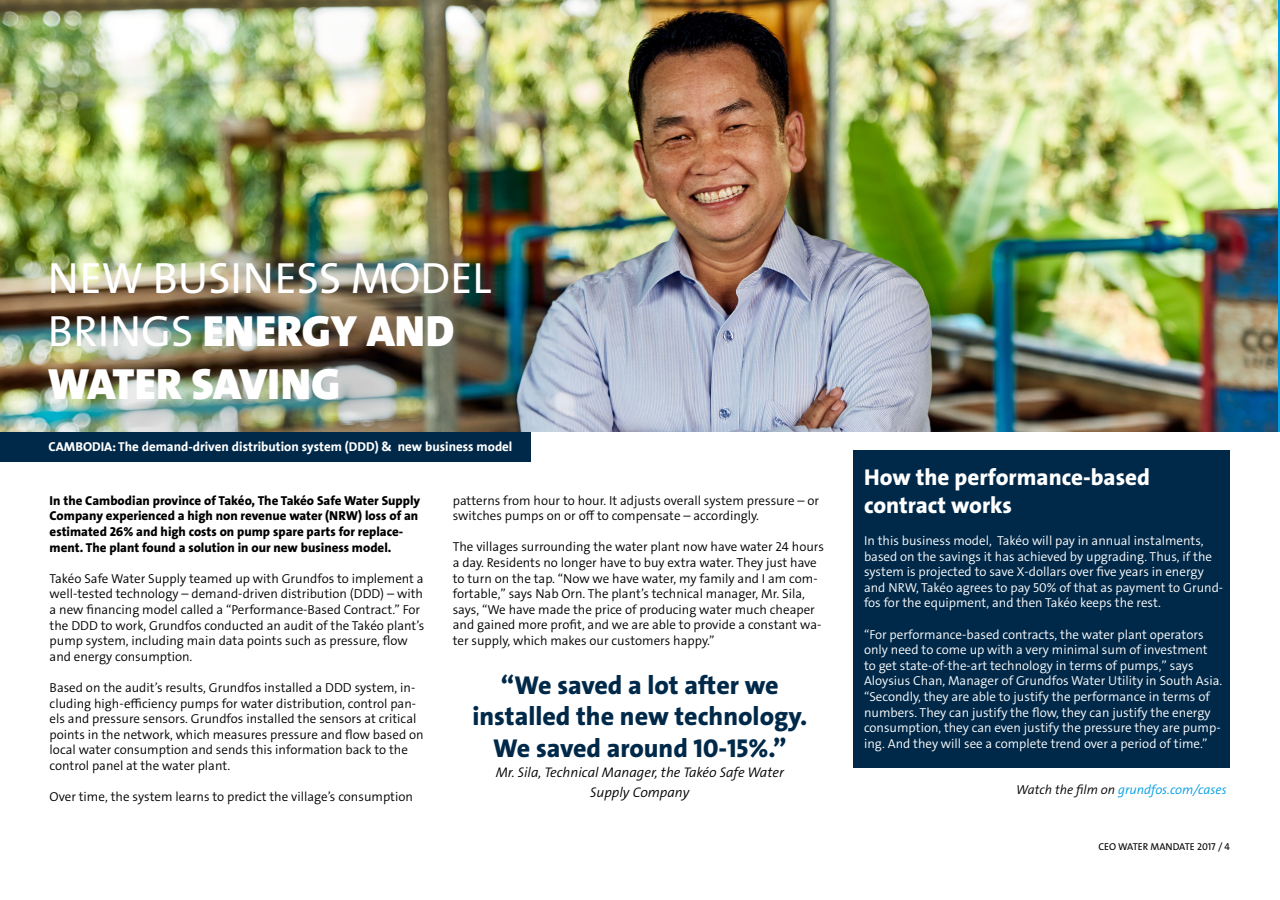
<style>
.page{position:relative;width:1280px;height:900px;background:#fff}
.page>*{position:absolute;margin:0;border:0;box-sizing:border-box;transform-origin:0 0}
.t1{font:44px/52.8px "Grundfos The Sans V2 OT 9 BL";color:#fff}
.t2{font:44px "Grundfos The Sans V2 OT 5 R";color:#fff}
.t3{font:26px/31.2px "Grundfos The Sans V2 OT 8 XB";color:#002949;text-align:center}
.t4{font:23px/27.6px "Grundfos The Sans V2 OT 8 XB";color:#fff}
.t5{font:14px/20px "Grundfos The Sans V2 OT 4 SL Italic";color:#000;text-align:center}
.t6{font:13px/15.6px "Grundfos The Sans V2 OT 4 SL";color:#000}
.t7{font:13px/15.6px "Grundfos The Sans V2 OT 4 SL";color:#fff}
.t8{font:13px/15.6px "Grundfos The Sans V2 OT 8 XB";color:#000}
.t9{font:700 13px "Grundfos The Sans";color:#fff}
.t10{font:13px "Grundfos The Sans V2 OT 4 SL Italic";color:#009ee3}
.t11{font:10px "Grundfos The Sans V2 OT 5 R";color:#000}
.s1{font-family:"Grundfos The Sans V2 OT 5 R"}
.s2{color:#000}
</style>
<div class="page">
<div style="left:0;top:432px;width:531px;height:30px;background:#002949"></div>
<img style="left:0;top:0;width:1278px;height:432px">
<div style="left:853px;top:450px;width:377px;height:318px;background:#002949"></div>
<h1 class="t2" style="left:48px;top:250px;width:445px">NEW BUSINESS MODEL</h1>
<h1 class="t1" style="left:48px;top:305px;width:408px"><span class="s1">BRINGS</span> ENERGY AND<br>WATER SAVING</h1>
<p class="t9" style="left:49px;top:440px;width:465px">CAMBODIA: The demand-driven distribution system (DDD) &amp; new business model</p>
<p class="t8" style="left:50px;top:493px;width:372px">In the Cambodian province of Takéo, The Takéo Safe Water Supply Company experienced a high non revenue water (NRW) loss of an estimated 26% and high costs on pump spare parts for replace&shy;ment. The plant found a solution in our new business model.</p>
<p class="t6" style="left:50px;top:571px;width:376px">Takéo Safe Water Supply teamed up with Grundfos to implement a well-tested technology – demand-driven distribution (DDD) – with a new financing model called a “Performance-Based Contract.” For the DDD to work, Grundfos conducted an audit of the Takéo plant’s pump system, including main data points such as pressure, flow and energy consumption.</p>
<p class="t6" style="left:50px;top:680px;width:376px">Based on the audit’s results, Grundfos installed a DDD system, in&shy;cluding high-efficiency pumps for water distribution, control pan&shy;els and pressure sensors. Grundfos installed the sensors at critical points in the network, which measures pressure and flow based on local water consumption and sends this information back to the control panel at the water plant.</p>
<p class="t6" style="left:50px;top:789px;width:365px">Over time, the system learns to predict the village’s consumption</p>
<p class="t6" style="left:453px;top:493px;width:368px">patterns from hour to hour. It adjusts overall system pressure – or switches pumps on or off to compensate – accordingly.</p>
<p class="t6" style="left:453px;top:539px;width:373px">The villages surrounding the water plant now have water 24 hours a day. Residents no longer have to buy extra water. They just have to turn on the tap. “Now we have water, my family and I am com&shy;fortable,” says Nab Orn. The plant’s technical manager, Mr. Sila, says, “We have made the price of producing water much cheaper and gained more profit, and we are able to provide a constant wa&shy;ter supply, which makes our customers happy.”</p>
<h2 class="t3" style="left:472px;top:670px;width:336px">“We saved a lot after we installed the new technology.<br>We saved around 10-15%.”</h2>
<p class="t5" style="left:496px;top:762px;width:290px">Mr. Sila, Technical Manager, the Takéo Safe Water<br>Supply Company</p>
<h3 class="t4" style="left:864px;top:464px;width:287px">How the performance-based contract works</h3>
<p class="t7" style="left:864px;top:533px;width:361px">In this business model, Takéo will pay in annual instalments, based on the savings it has achieved by upgrading. Thus, if the system is projected to save X-dollars over five years in energy and NRW, Takéo agrees to pay 50% of that as payment to Grund&shy;fos for the equipment, and then Takéo keeps the rest.</p>
<p class="t7" style="left:864px;top:627px;width:360px">“For performance-based contracts, the water plant operators only need to come up with a very minimal sum of investment to get state-of-the-art technology in terms of pumps,” says Aloysius Chan, Manager of Grundfos Water Utility in South Asia. “Secondly, they are able to justify the performance in terms of numbers. They can justify the flow, they can justify the energy consumption, they can even justify the pressure they are pump&shy;ing. And they will see a complete trend over a period of time.”</p>
<p class="t10" style="left:1016px;top:781px;width:212px"><span class="s2">Watch the film on</span> grundfos.com/cases</p>
<p class="t11" style="left:1098px;top:840px;width:133px">CEO WATER MANDATE 2017 / 4</p>
</div>
